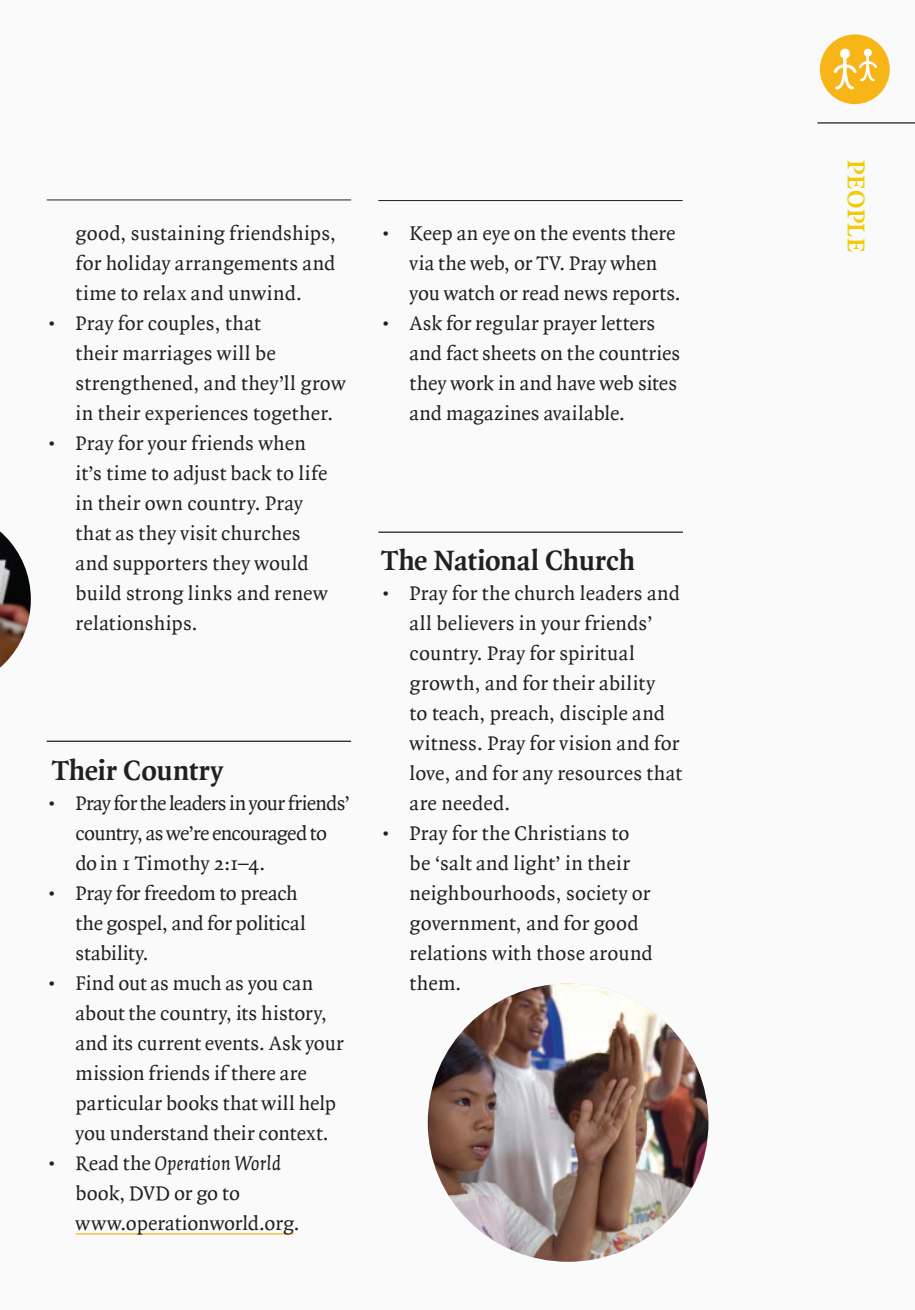
<style>
.page{position:relative;width:915px;height:1310px;background:#fff}
.page>*{position:absolute;margin:0;border:0;box-sizing:border-box;transform-origin:0 0}
.t1{font:700 30px "Quadraat";letter-spacing:-.005em;color:#231f20}
.t2{font:700 26px "Quadraat Pro";letter-spacing:.01em;color:#f4ca05}
.t3{font:21.25px/30px "Quadraat";letter-spacing:.01em;color:#231f20}
.t4{font:21.25px/30px "Quadraat";letter-spacing:-.025em;color:#231f20}
.s1{font-style:italic}
</style>
<div class="page">
<div style="left:0;top:0;width:914px;height:1310px;background:#fafafa"></div>
<hr style="left:76px;top:1233px;width:217px;height:1px;background:#f7b518">
<hr style="left:47px;top:199px;width:304px;height:1px;background:#231f20">
<hr style="left:378px;top:200px;width:304px;height:1px;background:#231f20">
<hr style="left:47px;top:741px;width:304px;height:1px;background:#231f20">
<div style="left:819px;top:34px;width:70px;height:70px;background:#f7b518;border-radius:50%"></div>
<svg style="left:821px;top:50px;width:60px;height:43px"></svg>
<hr style="left:817px;top:122px;width:97px;height:2px;background:#231f20">
<hr style="left:378px;top:531px;width:304px;height:2px;background:#231f20">
<img style="left:427px;top:983px;width:281px;height:279px">
<img style="left:0;top:531px;width:31px;height:137px">
<p class="t3" style="left:76px;top:220px;width:262px;text-align:justify">good, sustaining friendships, for holiday arrangements and time to relax and unwind.</p>
<p class="t3" style="left:76px;top:309px;width:271px;text-indent:-28px">• Pray for couples, that<br>their marriages will be strengthened, and they’ll grow in their experiences together.</p>
<p class="t3" style="left:76px;top:429px;width:254px;text-indent:-28px">• Pray for your friends when it’s time to adjust back to life in their own country. Pray that as they visit churches and supporters they would build strong links and renew relationships.</p>
<h1 class="t1" style="left:52px;top:758px;width:173px">Their Country</h1>
<p class="t4" style="left:76px;top:789px;width:276px;text-indent:-28px">• Pray for the leaders in your friends’ country, as we’re encouraged to do in 1 Timothy 2:1–4.</p>
<p class="t3" style="left:76px;top:879px;width:231px;text-indent:-28px">• Pray for freedom to preach the gospel, and for political stability.</p>
<p class="t3" style="left:76px;top:969px;width:269px;text-indent:-28px">• Find out as much as you can about the country, its history, and its current events. Ask your mission friends if there are particular books that will help you understand their context.</p>
<p class="t3" style="left:76px;top:1149px;width:225px;text-indent:-28px">• Read the <span class="s1">Operation World </span>book, DVD or go to www.operationworld.org.</p>
<p class="t3" style="left:409px;top:219px;width:273px;text-indent:-28px">• Keep an eye on the events there via the web, or TV. Pray when you watch or read news reports.</p>
<p class="t3" style="left:409px;top:309px;width:272px;text-indent:-28px">• Ask for regular prayer letters and fact sheets on the countries they work in and have web sites and magazines available.</p>
<h1 class="t1" style="left:381px;top:548px;width:255px">The National Church</h1>
<p class="t3" style="left:409px;top:579px;width:274px;text-indent:-28px">• Pray for the church leaders and all believers in your friends’ country. Pray for spiritual growth, and for their ability<br>to teach, preach, disciple and witness. Pray for vision and for love, and for any resources that are needed.</p>
<p class="t3" style="left:409px;top:819px;width:244px;text-indent:-28px">• Pray for the Christians to be ‘salt and light’ in their neighbourhoods, society or government, and for good relations with those around them.</p>
<p class="t2" style="left:866px;top:160px;width:93px;rotate:90deg">PEOPLE</p>
</div>
